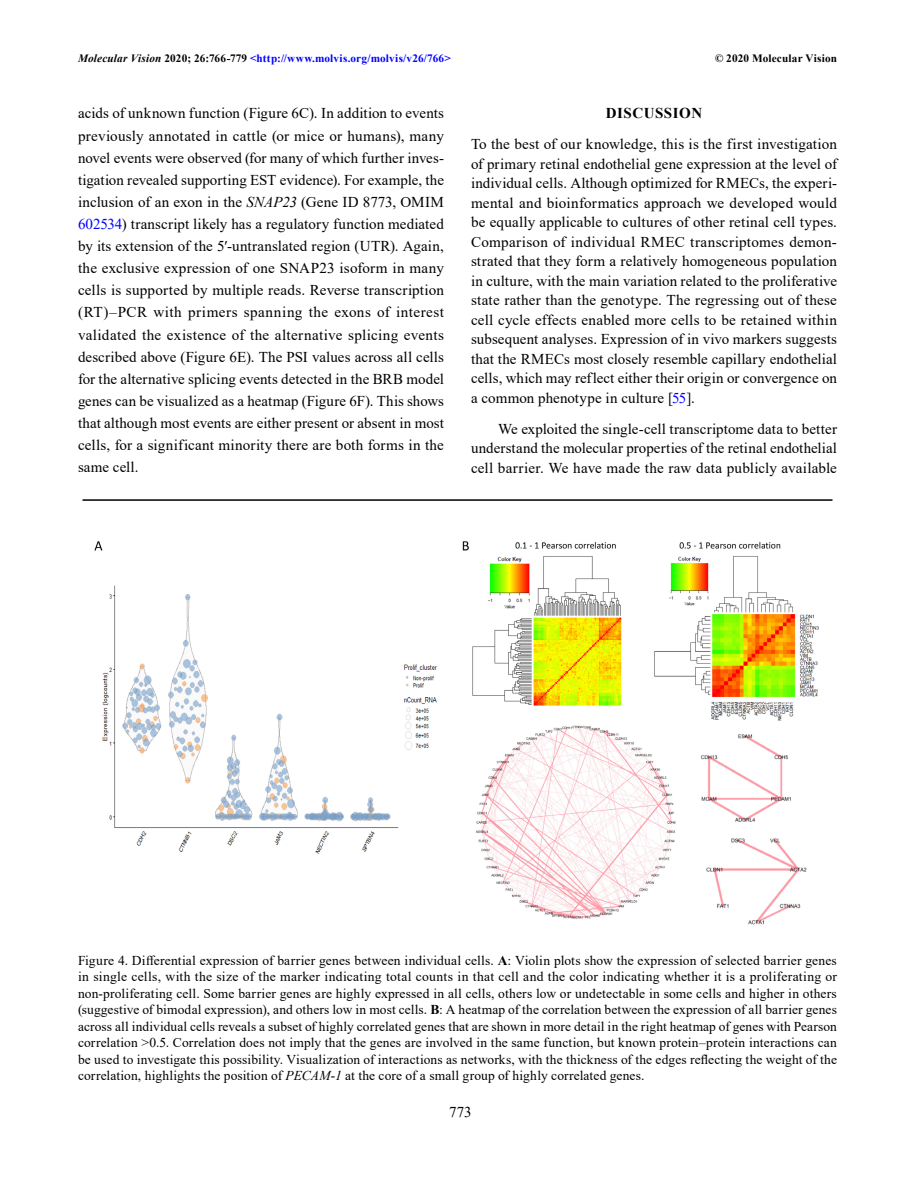
<style>
.page{position:relative;width:918px;height:1188px;background:#fff}
.page>*{position:absolute;margin:0;border:0;box-sizing:border-box;transform-origin:0 0}
.Para_Ind{font:15px/22px "Times New Roman";letter-spacing:.01em;color:#000;text-align:justify}
.Para_No_Ind{font:15px/19.5px "Times New Roman";letter-spacing:.005em;color:#000;text-align:justify}
.t1{font:700 15px "Times New Roman";letter-spacing:.035em;color:#000}
.Folio{font:15px "Times New Roman";color:#000}
.Fig_Caption{font:13.5px/16.5px "Times New Roman";letter-spacing:.005em;color:#000;text-align:justify}
.Header_Align_Left{font:700 11.25px "Times New Roman";letter-spacing:.015em;color:#00f}
.Header_Align_Right{font:700 11.25px "Times New Roman";letter-spacing:.015em;color:#000}
.s1{font-style:italic;color:#000}
.s2{color:#000}
.s3{font-style:italic}
.s4{color:#00f}
.s5{font-weight:700}
</style>
<div class="page">
<img style="left:94px;top:541px;width:725px;height:384px">
<hr style="left:82px;top:499px;width:750px;height:2px;background:#000">
<p class="Header_Align_Left" style="left:78px;top:50px;width:374px"><span class="s1">Molecular Vision</span> <span class="s2">2020; 26:766-779</span> &lt;http://www.molvis.org/molvis/v26/766&gt;</p>
<p class="Header_Align_Right" style="left:715px;top:50px;width:123px">© 2020 Molecular Vision</p>
<p class="Para_Ind" style="left:78px;top:102px;width:368px">acids of unknown function (Figure 6C). In addition to events previously annotated in cattle (or mice or humans), many novel events were observed (for many of which further inves&shy;tigation revealed supporting EST evidence). For example, the inclusion of an exon in the <span class="s3">SNAP23</span> (Gene ID 8773, OMIM <span class="s4">602534</span>) transcript likely has a regulatory function mediated by its extension of the 5′-untranslated region (UTR). Again, the exclusive expression of one SNAP23 isoform in many cells is supported by multiple reads. Reverse transcription (RT)–PCR with primers spanning the exons of interest validated the existence of the alternative splicing events described above (Figure 6E). The PSI values across all cells for the alternative splicing events detected in the BRB model genes can be visualized as a heatmap (Figure 6F). This shows that although most events are either present or absent in most cells, for a significant minority there are both forms in the same cell.</p>
<h1 class="t1" style="left:606px;top:102px;width:98px">DISCUSSION</h1>
<p class="Para_No_Ind" style="left:471px;top:134px;width:368px">To the best of our knowledge, this is the first investigation of primary retinal endothelial gene expression at the level of individual cells. Although optimized for RMECs, the experi&shy;mental and bioinformatics approach we developed would be equally applicable to cultures of other retinal cell types.<br>Comparison of individual RMEC transcriptomes demon&shy;strated that they form a relatively homogeneous population in culture, with the main variation related to the proliferative state rather than the genotype. The regressing out of these cell cycle effects enabled more cells to be retained within subsequent analyses. Expression of in vivo markers suggests that the RMECs most closely resemble capillary endothelial cells, which may reflect either their origin or convergence on a common phenotype in culture [<span class="s4">55</span>].</p>
<p class="Para_Ind" style="left:471px;top:419px;width:368px;line-height:19.5px;text-indent:27px">We exploited the single-cell transcriptome data to better understand the molecular properties of the retinal endothelial cell barrier. We have made the raw data publicly available</p>
<p class="Fig_Caption" style="left:78px;top:951px;width:761px">Figure 4. Differential expression of barrier genes between individual cells. <span class="s5">A</span>: Violin plots show the expression of selected barrier genes in single cells, with the size of the marker indicating total counts in that cell and the color indicating whether it is a proliferating or non-proliferating cell. Some barrier genes are highly expressed in all cells, others low or undetectable in some cells and higher in others (suggestive of bimodal expression), and others low in most cells. <span class="s5">B</span>: A heatmap of the correlation between the expression of all barrier genes across all individual cells reveals a subset of highly correlated genes that are shown in more detail in the right heatmap of genes with Pearson correlation &gt;0.5. Correlation does not imply that the genes are involved in the same function, but known protein–protein interactions can be used to investigate this possibility. Visualization of interactions as networks, with the thickness of the edges reflecting the weight of the correlation, highlights the position of <span class="s3">PECAM-1</span> at the core of a small group of highly correlated genes.</p>
<p class="Folio" style="left:449px;top:1102px;width:24px">773</p>
</div>
